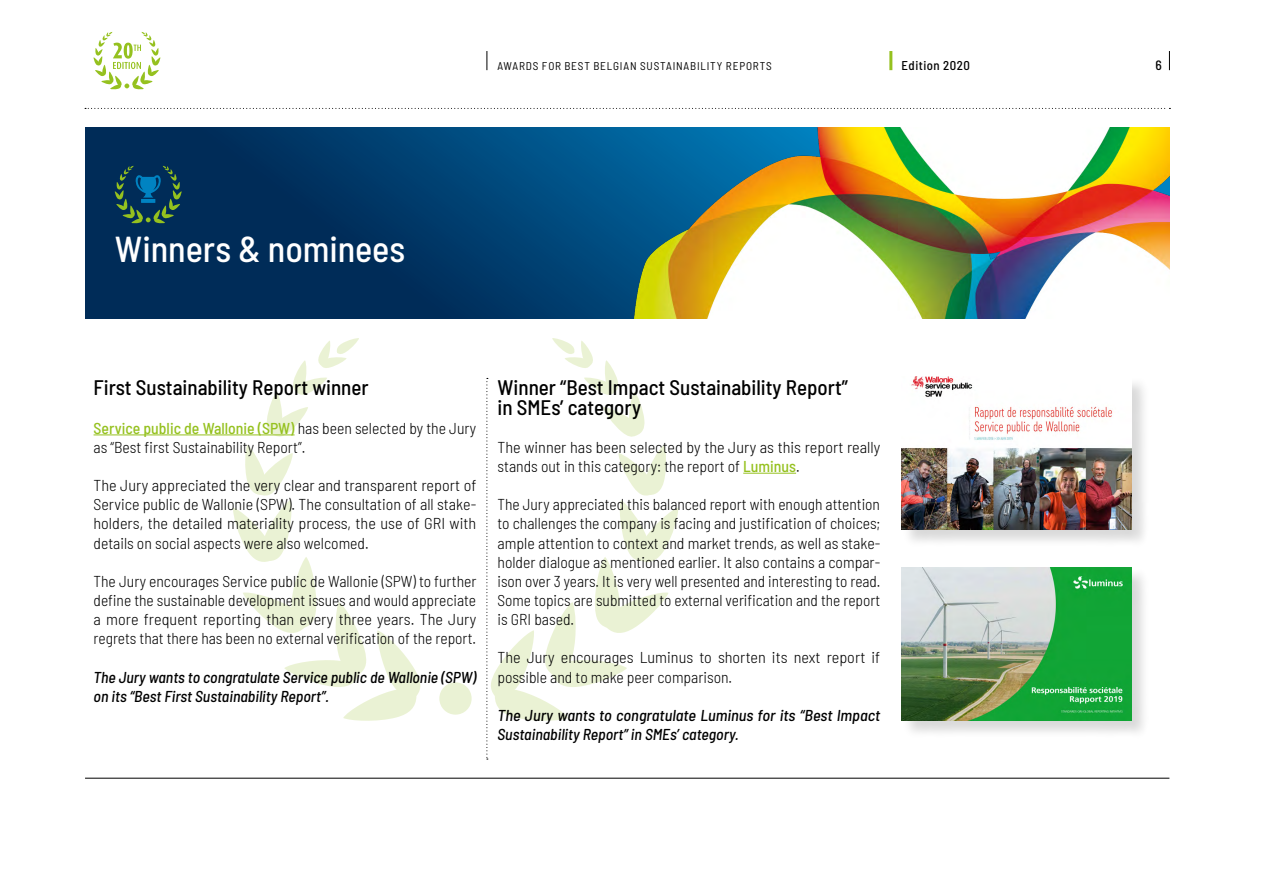
<style>
.page{position:relative;width:1263px;height:893px;background:#fff}
.page>*{position:absolute;margin:0;border:0;box-sizing:border-box;transform-origin:0 0}
.t1{font:500 semi-condensed 36px "Barlow";color:#fff}
.t2{font:500 semi-condensed 21px/19.2px "Barlow";color:#000}
.t3{font:300 semi-condensed 15.75px/19.2px "Barlow";color:#000}
.t4{font:italic 500 semi-condensed 15.75px/19.2px "Barlow";color:#000}
.t5{font:500 semi-condensed 13.5px "Barlow";color:#000}
.t6{font:500 semi-condensed 12.75px "Barlow";letter-spacing:.04em;color:#000}
.t7{font:semi-condensed 11.25px "Barlow";letter-spacing:.075em;color:#000}
.s1{font-weight:500;color:#95c11f}
</style>
<div class="page">
<svg style="left:85px;top:108px;width:1085px;height:1px"></svg>
<hr style="left:889px;top:51px;width:3px;height:19px;background:#95c11f">
<svg style="left:487px;top:51px;width:1px;height:19px"></svg>
<svg style="left:1169px;top:51px;width:1px;height:19px"></svg>
<svg style="left:93px;top:32px;width:67px;height:58px"></svg>
<div style="left:439px;top:682px;width:33px;height:33px;background:#eaf2d4;border-radius:50%"></div>
<svg style="left:233px;top:445px;width:188px;height:276px"></svg>
<svg style="left:266px;top:338px;width:93px;height:99px"></svg>
<svg style="left:486px;top:338px;width:193px;height:422px"></svg>
<hr style="left:85px;top:778px;width:1084px;height:1px;background:#000">
<hr style="left:94px;top:434px;width:201px;height:1px;background:#95c11f">
<hr style="left:743px;top:473px;width:53px;height:1px;background:#95c11f">
<div style="left:901px;top:376px;width:248px;height:172px;background:#000;opacity:.15"></div>
<img style="left:901px;top:376px;width:230px;height:153px">
<svg style="left:85px;top:128px;width:536px;height:191px;background:#003867"></svg>
<img style="left:621px;top:128px;width:548px;height:191px">
<div style="left:901px;top:567px;width:248px;height:172px;background:#000;opacity:.15"></div>
<img style="left:901px;top:568px;width:230px;height:153px">
<svg style="left:93px;top:147px;width:90px;height:77px;background:#0c3d59"></svg>
<p class="t7" style="left:497px;top:58px;width:276px">AWARDS FOR BEST BELGIAN SUSTAINABILITY REPORTS</p>
<p class="t6" style="left:901px;top:56px;width:70px">Edition 2020</p>
<p class="t5" style="left:1155px;top:56px;width:8px">6</p>
<h1 class="t1" style="left:115px;top:223px;width:292px">Winners &amp; nominees</h1>
<h2 class="t2" style="left:94px;top:377px;width:277px">First Sustainability Report winner</h2>
<p class="t3" style="left:94px;top:417px;width:384px"><span class="s1">Service public de Wallonie (SPW)</span> has been selected by the Jury as “Best first Sustainability Report”.</p>
<p class="t3" style="left:94px;top:475px;width:384px;text-align:justify">The Jury appreciated the very clear and transparent report of Service public de Wallonie (SPW). The consultation of all stake&shy;holders, the detailed materiality process, the use of GRI with details on social aspects were also welcomed.</p>
<p class="t3" style="left:94px;top:570px;width:384px;text-align:justify">The Jury encourages Service public de Wallonie (SPW) to further define the sustainable development issues and would appreciate a more frequent reporting than every three years. The Jury regrets that there has been no external verification of the report.</p>
<p class="t4" style="left:94px;top:666px;width:384px">The Jury wants to congratulate Service public de Wallonie (SPW) on its “Best First Sustainability Report”.</p>
<h2 class="t2" style="left:497px;top:377px;width:352px">Winner “Best Impact Sustainability Report” in SMEs’ category</h2>
<p class="t3" style="left:497px;top:436px;width:384px">The winner has been selected by the Jury as this report really stands out in this category: the report of <span class="s1">Luminus</span>.</p>
<p class="t3" style="left:497px;top:494px;width:384px;text-align:justify">The Jury appreciated this balanced report with enough attention to challenges the company is facing and justification of choices; ample attention to context and market trends, as well as stake&shy;holder dialogue as mentioned earlier. It also contains a compar&shy;ison over 3 years. It is very well presented and interesting to read.<br>Some topics are submitted to external verification and the report is GRI based.</p>
<p class="t3" style="left:497px;top:647px;width:384px">The Jury encourages Luminus to shorten its next report if possible and to make peer comparison.</p>
<p class="t4" style="left:497px;top:704px;width:384px">The Jury wants to congratulate Luminus for its “Best Impact<br>Sustainability Report” in SMEs’ category.</p>
</div>
